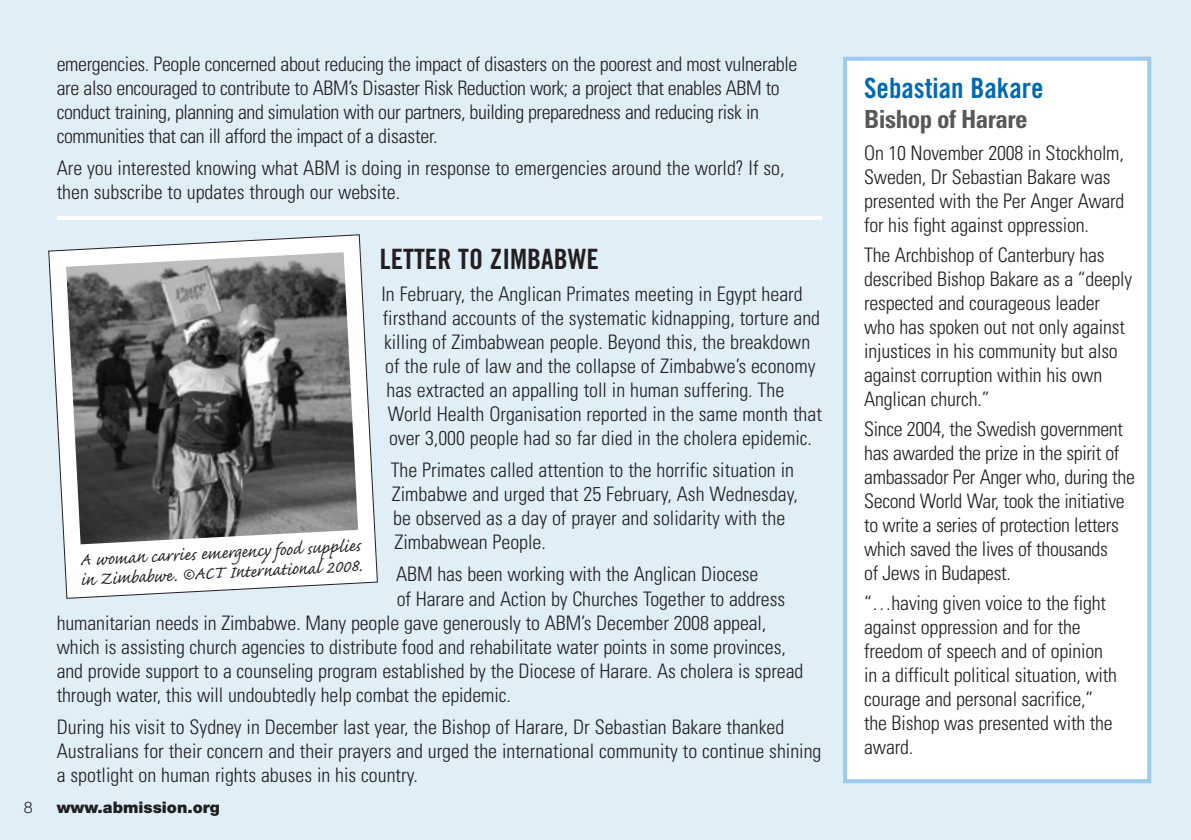
<style>
.page{position:relative;width:1191px;height:840px;background:#fff}
.page>*{position:absolute;margin:0;border:0;box-sizing:border-box;transform-origin:0 0}
.t1{font:28px "Trade Gothic Bold Cond Twenty";color:#231f20}
.t2{font:28px "Trade Gothic Bold Cond Twenty";color:#0168b3}
.t3{font:700 condensed 25px "Univers";letter-spacing:-.02em;color:#57585a}
.t4{font:22px/20px "Caflisch Script";color:#231f20}
.t5{font:300 condensed 20px/24px "Univers";letter-spacing:-.005em;color:#231f20}
.t6{font:900 16px "Helvetica Neue";color:#231f20}
.t7{font:300 16px "Helvetica Neue";color:#231f20}
</style>
<div class="page">
<div style="left:0;top:0;width:1191px;height:839px;background:#e0eef8"></div>
<div style="left:847px;top:61px;width:300px;height:717px;background:#fff"></div>
<div style="left:843px;top:57px;width:308px;height:725px;border:4px solid #9fcbec"></div>
<hr style="left:57px;top:216px;width:765px;height:4px;background:#fff">
<svg style="left:48px;top:234px;width:330px;height:365px"></svg>
<img style="left:66px;top:252px;width:292px;height:292px">
<p class="t5" style="left:57px;top:54px;width:742px">emergencies. People concerned about reducing the impact of disasters on the poorest and most vulnerable are also encouraged to contribute to ABM’s Disaster Risk Reduction work; a project that enables ABM to conduct training, planning and simulation with our partners, building preparedness and reducing risk in communities that can ill afford the impact of a disaster.</p>
<p class="t5" style="left:57px;top:158px;width:729px">Are you interested knowing what ABM is doing in response to emergencies around the world? If so, then subscribe to updates through our website.</p>
<h1 class="t1" style="left:380px;top:248px;width:220px">LETTER TO ZIMBABWE</h1>
<p class="t5" style="left:381px;top:284px;width:423px">In February, the Anglican Primates meeting in Egypt heard</p>
<p class="t5" style="left:383px;top:308px;width:439px">firsthand accounts of the systematic kidnapping, torture and</p>
<p class="t5" style="left:384px;top:332px;width:428px">killing of Zimbabwean people. Beyond this, the breakdown</p>
<p class="t5" style="left:385px;top:356px;width:432px">of the rule of law and the collapse of Zimbabwe’s economy</p>
<p class="t5" style="left:386px;top:380px;width:399px">has extracted an appalling toll in human suffering. The</p>
<p class="t5" style="left:388px;top:404px;width:435px">World Health Organisation reported in the same month that</p>
<p class="t5" style="left:389px;top:428px;width:424px">over 3,000 people had so far died in the cholera epidemic.</p>
<p class="t5" style="left:391px;top:460px;width:409px">The Primates called attention to the horrific situation in Zimbabwe and urged that 25 February, Ash Wednesday, be observed as a day of prayer and solidarity with the Zimbabwean People.</p>
<p class="t5" style="left:396px;top:564px;width:364px">ABM has been working with the Anglican Diocese</p>
<p class="t5" style="left:397px;top:588px;width:390px">of Harare and Action by Churches Together to address</p>
<p class="t5" style="left:57px;top:612px;width:711px">humanitarian needs in Zimbabwe. Many people gave generously to ABM’s December 2008 appeal,</p>
<p class="t5" style="left:57px;top:636px;width:730px">which is assisting church agencies to distribute food and rehabilitate water points in some provinces,</p>
<p class="t5" style="left:57px;top:660px;width:748px">and provide support to a counseling program established by the Diocese of Harare. As cholera is spread</p>
<p class="t5" style="left:57px;top:684px;width:456px">through water, this will undoubtedly help combat the epidemic.</p>
<p class="t5" style="left:57px;top:716px;width:766px">During his visit to Sydney in December last year, the Bishop of Harare, Dr Sebastian Bakare thanked<br>Australians for their concern and their prayers and urged the international community to continue shining a spotlight on human rights abuses in his country.</p>
<p class="t4" style="left:79px;top:547px;width:283px;rotate:-3deg">A woman carries emergency food supplies in Zimbabwe. ©ACT International 2008.</p>
<p class="t7" style="left:24px;top:801px;width:10px">8</p>
<p class="t6" style="left:57px;top:801px;width:165px">www.abmission.org</p>
<h1 class="t2" style="left:864px;top:77px;width:181px">Sebastian Bakare</h1>
<p class="t3" style="left:864px;top:109px;width:165px">Bishop of Harare</p>
<p class="t5" style="left:864px;top:143px;width:262px">On 10 November 2008 in Stockholm, Sweden, Dr Sebastian Bakare was presented with the Per Anger Award for his fight against oppression.</p>
<p class="t5" style="left:864px;top:244px;width:269px">The Archbishop of Canterbury has described Bishop Bakare as a “deeply respected and courageous leader who has spoken out not only against injustices in his community but also against corruption within his own<br>Anglican church.”</p>
<p class="t5" style="left:864px;top:418px;width:272px">Since 2004, the Swedish government has awarded the prize in the spirit of ambassador Per Anger who, during the Second World War, took the initiative to write a series of protection letters which saved the lives of thousands<br>of Jews in Budapest.</p>
<p class="t5" style="left:864px;top:592px;width:254px">“…having given voice to the fight against oppression and for the freedom of speech and of opinion in a difficult political situation, with courage and personal sacrifice,” the Bishop was presented with the award.</p>
</div>
